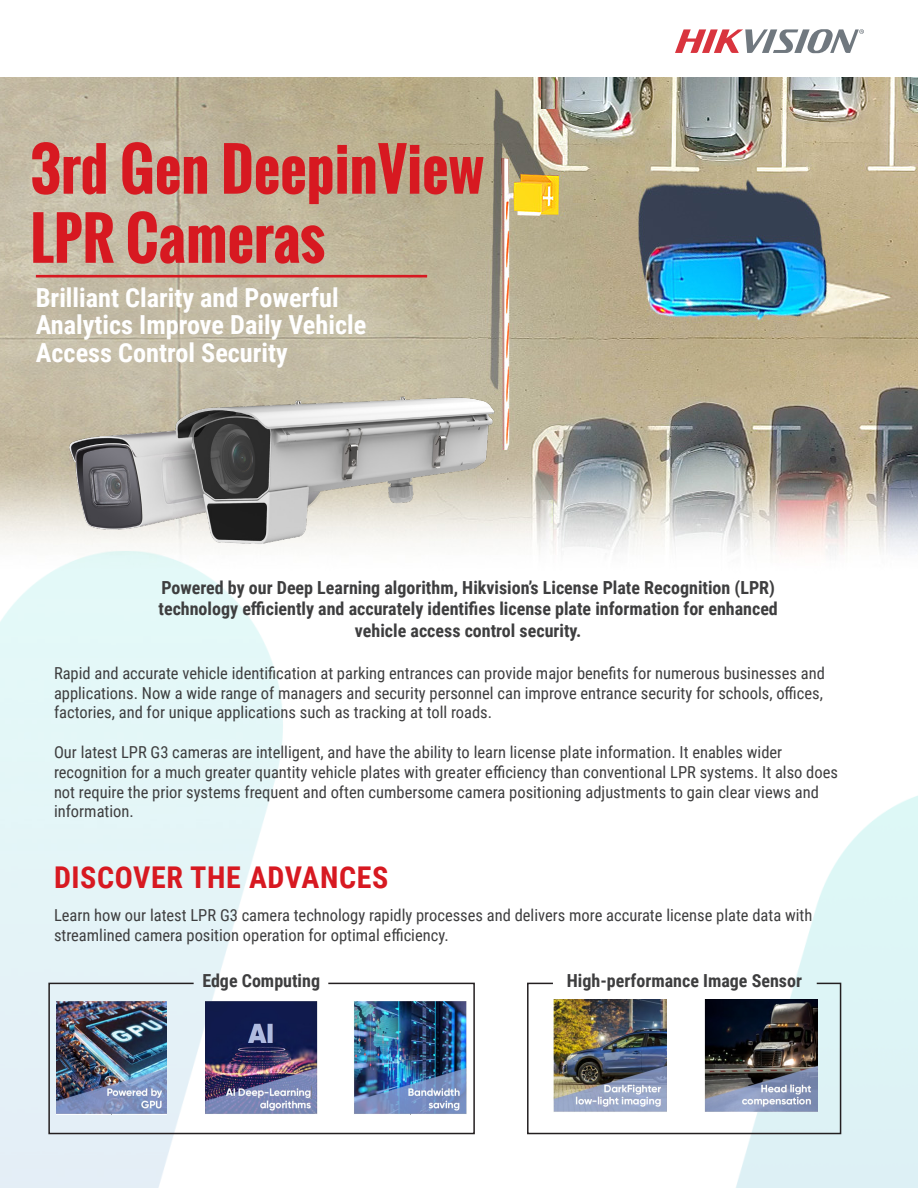
<style>
.page{position:relative;width:918px;height:1188px;background:#fff}
.page>*{position:absolute;margin:0;border:0;box-sizing:border-box;transform-origin:0 0}
.t1{font:700 57.6px "Oswald";color:#d71921}
.t2{font:700 30px "Roboto Condensed";letter-spacing:.02em;color:#d71921}
.t3{font:700 26.25px "Roboto Condensed";color:#fff}
.t4{font:700 18px/21.6px "Roboto Condensed";color:#3e3e3f;text-align:center}
.t5{font:16.5px/19.8px "Roboto Condensed";color:#3e3e3f}
</style>
<div class="page">
<img style="left:0;top:78px;width:918px;height:477px">
<img style="left:0;top:384px;width:530px;height:171px">
<hr style="left:36px;top:275px;width:391px;height:2px;background:#d71921">
<img style="left:0;top:438px;width:419px;height:750px">
<img style="left:48px;top:982px;width:427px;height:153px">
<img style="left:527px;top:982px;width:315px;height:153px">
<img style="left:705px;top:999px;width:113px;height:113px">
<svg style="left:675px;top:29px;width:189px;height:24px"></svg>
<p class="t1" style="left:30px;top:126px;width:456px">3rd Gen DeepinView</p>
<p class="t1" style="left:30px;top:195px;width:296px">LPR Cameras</p>
<p class="t3" style="left:36px;top:279px;width:304px">Brilliant Clarity and Powerful</p>
<p class="t3" style="left:36px;top:306px;width:332px">Analytics Improve Daily Vehicle</p>
<p class="t3" style="left:36px;top:334px;width:254px">Access Control Security</p>
<p class="t4" style="left:159px;top:576px;width:621px">Powered by our Deep Learning algorithm, Hikvision’s License Plate Recognition (LPR) technology efficiently and accurately identifies license plate information for enhanced vehicle access control security.</p>
<p class="t5" style="left:54px;top:662px;width:772px;text-align:justify">Rapid and accurate vehicle identification at parking entrances can provide major benefits for numerous businesses and applications. Now a wide range of managers and security personnel can improve entrance security for schools, offices, factories, and for unique applications such as tracking at toll roads.</p>
<p class="t5" style="left:54px;top:742px;width:786px">Our latest LPR G3 cameras are intelligent, and have the ability to learn license plate information. It enables wider recognition for a much greater quantity vehicle plates with greater efficiency than conventional LPR systems. It also does not require the prior systems frequent and often cumbersome camera positioning adjustments to gain clear views and information.</p>
<p class="t2" style="left:54px;top:856px;width:336px">DISCOVER THE ADVANCES</p>
<p class="t5" style="left:54px;top:904px;width:760px">Learn how our latest LPR G3 camera technology rapidly processes and delivers more accurate license plate data with streamlined camera position operation for optimal efficiency.</p>
<p class="t4" style="left:202px;top:969px;width:119px">Edge Computing</p>
<p class="t4" style="left:567px;top:969px;width:237px">High-performance Image Sensor</p>
</div>
